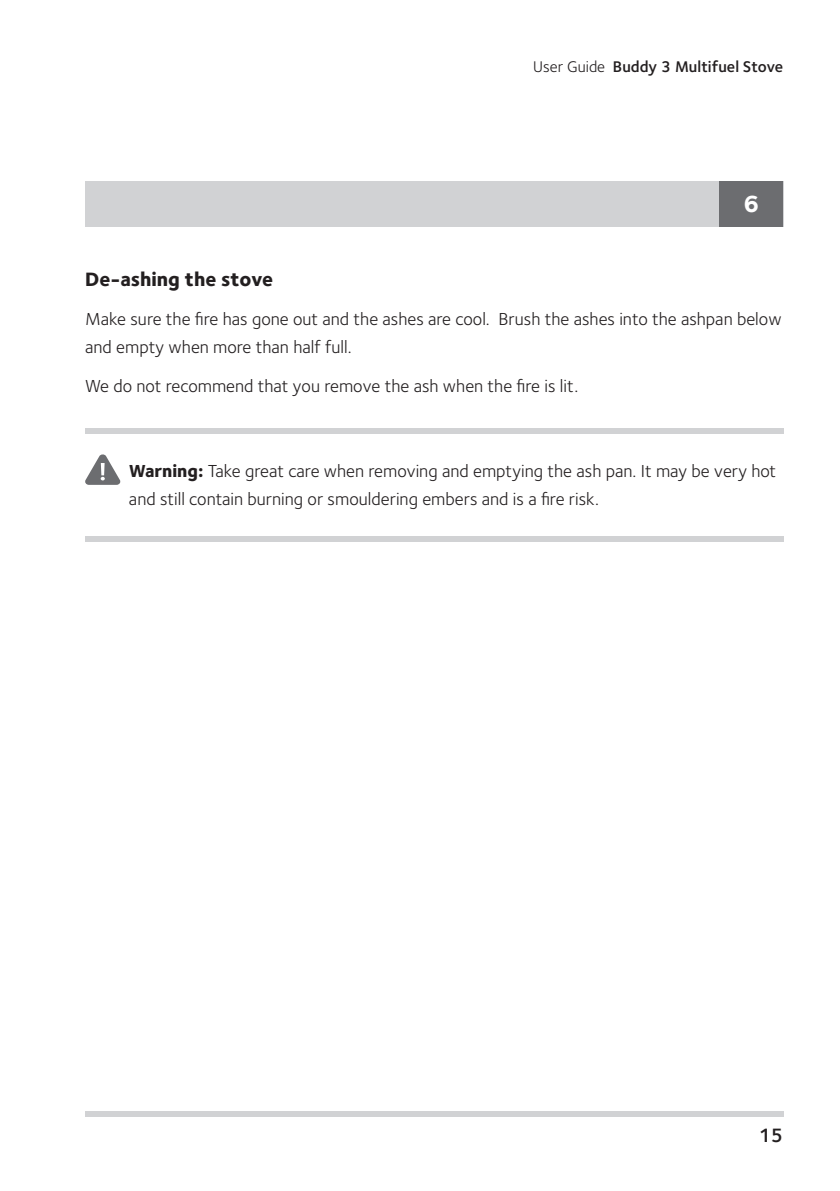
<style>
.page{position:relative;width:840px;height:1191px;background:#fff}
.page>*{position:absolute;margin:0;border:0;box-sizing:border-box;transform-origin:0 0}
.t1{font:800 24px "Foundry Sterling";color:#fff}
.t2{font:800 20px "Foundry Sterling";color:#231f20}
.t3{font:600 20px "Foundry Sterling";color:#231f20}
.t4{font:18px/28px "Foundry Sterling";color:#231f20}
.t5{font:600 16px "Foundry Sterling";color:#231f20}
.s1{font-weight:400}
.s2{font-weight:800}
</style>
<div class="page">
<svg style="left:85px;top:454px;width:36px;height:31px"></svg>
<div style="left:85px;top:428px;width:697px;height:6px;background:#d1d2d4"></div>
<div style="left:85px;top:536px;width:697px;height:5px;background:#d1d2d4"></div>
<div style="left:85px;top:1111px;width:697px;height:6px;background:#d1d2d4"></div>
<div style="left:85px;top:181px;width:697px;height:46px;background:#d1d2d4"></div>
<div style="left:719px;top:181px;width:63px;height:46px;background:#6c6d70"></div>
<p class="t5" style="left:533px;top:57px;width:251px"><span class="s1">User Guide</span> Buddy 3 Multifuel Stove</p>
<p class="t1" style="left:743px;top:189px;width:17px">6</p>
<p class="t2" style="left:85px;top:266px;width:189px">De-ashing the stove</p>
<p class="t4" style="left:85px;top:305px;width:697px">Make sure the fire has gone out and the ashes are cool. Brush the ashes into the ashpan below and empty when more than half full.</p>
<p class="t4" style="left:85px;top:372px;width:494px">We do not recommend that you remove the ash when the fire is lit.</p>
<p class="t4" style="left:129px;top:457px;width:648px"><span class="s2">Warning:</span> Take great care when removing and emptying the ash pan. It may be very hot and still contain burning or smouldering embers and is a fire risk.</p>
<p class="t3" style="left:758px;top:1123px;width:26px">15</p>
</div>
